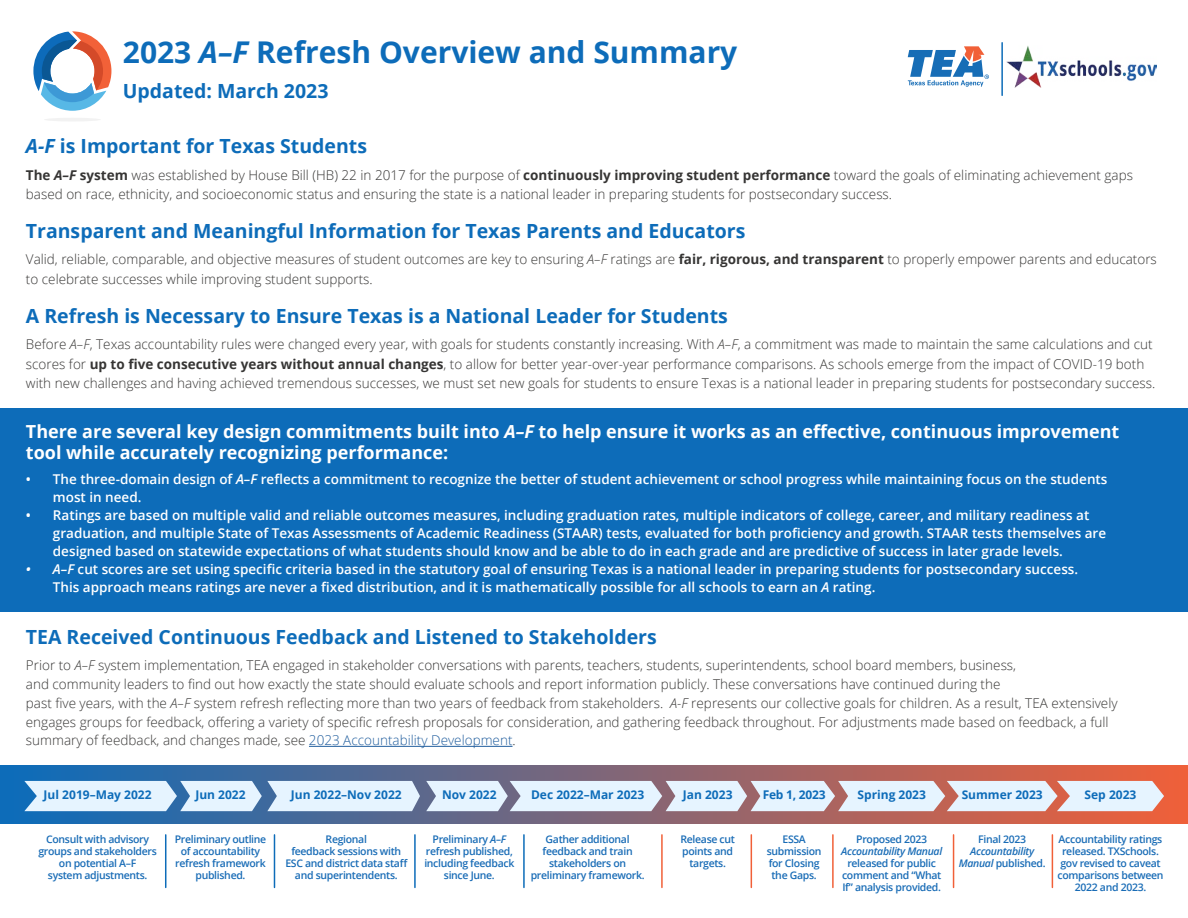
<style>
.page{position:relative;width:1188px;height:918px;background:#fff}
.page>*{position:absolute;margin:0;border:0;box-sizing:border-box;transform-origin:0 0}
.t1{font:700 30px "Open Sans";color:#0d6cb9}
.t2{font:700 19.5px "Open Sans";color:#0d6cb9}
.t3{font:700 18px/21px "Open Sans";color:#fff}
.t4{font:300 13.5px/19.5px "Open Sans";color:#363534}
.t5{font:600 13.5px/18px "Open Sans";color:#fff}
.t6{font:700 12px "Open Sans";color:#0d6cb9}
.t7{font:600 10.5px/12px "Open Sans";letter-spacing:-.03em;color:#196cb6;text-align:center}
.t8{font:italic 600 10.5px/12px "Open Sans";letter-spacing:-.03em;color:#196cb6;text-align:center}
.s1{font-style:italic}
.s2{font-weight:700}
.s3{font-weight:700;font-style:italic}
.s4{color:#215e9e}
.s5{font-style:normal}
</style>
<div class="page">
<svg style="left:0;top:765px;width:1187px;height:58px;background:#7d677a"></svg>
<div style="left:0;top:408px;width:1188px;height:204px;background:#0d6cb9"></div>
<svg style="left:33px;top:31px;width:78px;height:80px"></svg>
<hr style="left:44px;top:118px;width:57px;height:3px;background:#f2f2f2;border-radius:50%">
<hr style="left:953px;top:835px;width:1px;height:52px;background:#f16038">
<hr style="left:1052px;top:835px;width:1px;height:52px;background:#f16038">
<svg style="left:908px;top:46px;width:81px;height:41px"></svg>
<img style="left:1007px;top:46px;width:149px;height:41px">
<hr style="left:1001px;top:43px;width:2px;height:52px;background:#0d6cb9">
<hr style="left:414px;top:835px;width:2px;height:52px;background:#0d6cb9">
<hr style="left:832px;top:835px;width:2px;height:52px;background:#f16038">
<hr style="left:751px;top:835px;width:1px;height:52px;background:#f16038">
<hr style="left:661px;top:835px;width:2px;height:52px;background:#f16038">
<hr style="left:523px;top:835px;width:2px;height:52px;background:#0d6cb9">
<hr style="left:165px;top:835px;width:1px;height:52px;background:#0d6cb9">
<hr style="left:274px;top:835px;width:1px;height:52px;background:#0d6cb9">
<hr style="left:309px;top:746px;width:204px;height:1px;background:#215e9e">
<svg style="left:24px;top:781px;width:396px;height:30px;background:#d4e6f5"></svg>
<svg style="left:426px;top:781px;width:738px;height:30px;background:#dee2ec"></svg>
<h1 class="t1" style="left:123px;top:31px;width:616px">2023 <span class="s1">A–F</span> Refresh Overview and Summary</h1>
<h1 class="t2" style="left:123px;top:77px;width:207px">Updated: March 2023</h1>
<p class="t2" style="left:26px;top:132px;width:343px"><span class="s1">A-F</span> is Important for Texas Students</p>
<p class="t4" style="left:26px;top:165px;width:1109px"><span class="s2">The</span> <span class="s3">A–F</span> <span class="s2">system</span> was established by House Bill (HB) 22 in 2017 for the purpose of <span class="s2">continuously improving student performance</span> toward the goals of eliminating achievement gaps based on race, ethnicity, and socioeconomic status and ensuring the state is a national leader in preparing students for postsecondary success.</p>
<p class="t2" style="left:26px;top:217px;width:721px">Transparent and Meaningful Information for Texas Parents and Educators</p>
<p class="t4" style="left:26px;top:249px;width:1133px">Valid, reliable, comparable, and objective measures of student outcomes are key to ensuring <span class="s1">A–F</span> ratings are <span class="s2">fair, rigorous, and transparent</span> to properly empower parents and educators to celebrate successes while improving student supports.</p>
<p class="t2" style="left:26px;top:302px;width:703px">A Refresh is Necessary to Ensure Texas is a National Leader for Students</p>
<p class="t4" style="left:26px;top:334px;width:1131px">Before <span class="s1">A–F</span>, Texas accountability rules were changed every year, with goals for students constantly increasing. With <span class="s1">A–F</span>, a commitment was made to maintain the same calculations and cut scores for <span class="s2">up to five consecutive years without annual changes</span>, to allow for better year-over-year performance comparisons. As schools emerge from the impact of COVID-19 both with new challenges and having achieved tremendous successes, we must set new goals for students to ensure Texas is a national leader in preparing students for postsecondary success.</p>
<p class="t3" style="left:26px;top:421px;width:1095px">There are several key design commitments built into <span class="s1">A–F</span> to help ensure it works as an effective, continuous improvement tool while accurately recognizing performance:</p>
<p class="t5" style="left:53px;top:470px;width:1056px;text-indent:-27px">• The three-domain design of <span class="s1">A–F</span> reflects a commitment to recognize the better of student achievement or school progress while maintaining focus on the students most in need.</p>
<p class="t5" style="left:26px;top:506px;width:1065px">• Ratings are based on multiple valid and reliable outcomes measures, including graduation rates, multiple indicators of college, career, and military readiness at</p>
<p class="t5" style="left:53px;top:524px;width:1055px">graduation, and multiple State of Texas Assessments of Academic Readiness (STAAR) tests, evaluated for both proficiency and growth. STAAR tests themselves are designed based on statewide expectations of what students should know and be able to do in each grade and are predictive of success in later grade levels.</p>
<p class="t5" style="left:53px;top:560px;width:1027px;text-indent:-27px"><span class="s1">• A–F</span> cut scores are set using specific criteria based in the statutory goal of ensuring Texas is a national leader in preparing students for postsecondary success.<br>This approach means ratings are never a fixed distribution, and it is mathematically possible for all schools to earn an <span class="s1">A</span> rating.</p>
<p class="t2" style="left:26px;top:623px;width:632px">TEA Received Continuous Feedback and Listened to Stakeholders</p>
<p class="t4" style="left:26px;top:655px;width:1093px;line-height:18.9px">Prior to <span class="s1">A–F</span> system implementation, TEA engaged in stakeholder conversations with parents, teachers, students, superintendents, school board members, business,<br>and community leaders to find out how exactly the state should evaluate schools and report information publicly. These conversations have continued during the<br>past five years, with the <span class="s1">A–F</span> system refresh reflecting more than two years of feedback from stakeholders. <span class="s1">A-F</span> represents our collective goals for children. As a result, TEA extensively engages groups for feedback, offering a variety of specific refresh proposals for consideration, and gathering feedback throughout. For adjustments made based on feedback, a full summary of feedback, and changes made, see <span class="s4">2023 Accountability Development</span>.</p>
<p class="t6" style="left:44px;top:786px;width:109px">Jul 2019–May 2022</p>
<p class="t7" style="left:38px;top:833px;width:120px">Consult with advisory groups and stakeholders on potential A–F<br>system adjustments.</p>
<p class="t6" style="left:195px;top:786px;width:52px">Jun 2022</p>
<p class="t7" style="left:175px;top:833px;width:93px">Preliminary outline of accountability refresh framework published.</p>
<p class="t6" style="left:291px;top:786px;width:112px">Jun 2022–Nov 2022</p>
<p class="t7" style="left:285px;top:833px;width:124px">Regional<br>feedback sessions with<br>ESC and district data staff and superintendents.</p>
<p class="t6" style="left:442px;top:786px;width:56px">Nov 2022</p>
<p class="t7" style="left:424px;top:833px;width:92px">Preliminary <span class="s1">A–F </span>refresh published, including feedback since June.</p>
<p class="t6" style="left:531px;top:786px;width:115px">Dec 2022–Mar 2023</p>
<p class="t7" style="left:531px;top:833px;width:115px">Gather additional feedback and train stakeholders on preliminary framework.</p>
<p class="t6" style="left:683px;top:786px;width:51px">Jan 2023</p>
<p class="t7" style="left:680px;top:833px;width:56px">Release cut points and targets.</p>
<p class="t6" style="left:763px;top:786px;width:64px">Feb 1, 2023</p>
<p class="t7" style="left:767px;top:833px;width:56px">ESSA submission for Closing the Gaps.</p>
<p class="t6" style="left:857px;top:786px;width:70px">Spring 2023</p>
<p class="t7" style="left:841px;top:833px;width:103px">Proposed 2023<br><span class="s1">Accountability Manual </span>released for public comment and “What<br>If” analysis provided.</p>
<p class="t6" style="left:962px;top:786px;width:83px">Summer 2023</p>
<p class="t8" style="left:959px;top:833px;width:88px"><span class="s5">Final 2023<br></span>Accountability<br>Manual <span class="s5">published.</span></p>
<p class="t6" style="left:1085px;top:786px;width:53px">Sep 2023</p>
<p class="t7" style="left:1057px;top:833px;width:108px">Accountability ratings released. TXSchools. gov revised to caveat comparisons between<br>2022 and 2023.</p>
</div>
